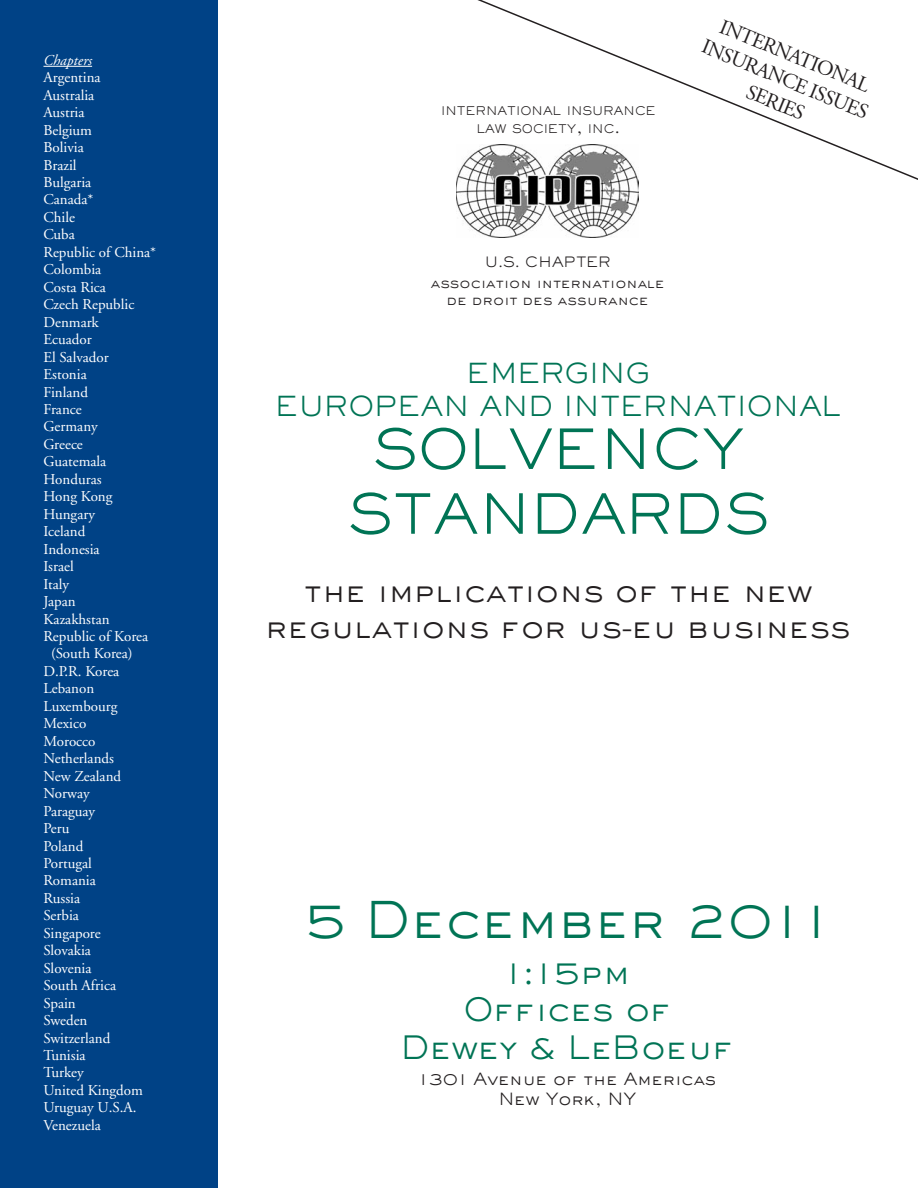
<style>
.page{position:relative;width:918px;height:1188px;background:#fff}
.page>*{position:absolute;margin:0;border:0;box-sizing:border-box;transform-origin:0 0}
.t1{font:300 54px/64.8px "AT Sackers Gothic";color:#007455;text-align:center}
.t2{font:300 49.5px "AT Sackers Gothic";color:#007455}
.t3{font:300 31.5px/37.8px "AT Sackers Gothic";color:#007455;text-align:center}
.t4{font:300 30px/36px "AT Sackers Gothic";color:#231f20;text-align:center}
.t5{font:300 27px/32.4px "AT Sackers Gothic";color:#007455;text-align:center}
.t6{font:21px/25.2px "Adobe Garamond";color:#231f20;text-align:center}
.t7{font:300 16.5px/19.8px "AT Sackers Gothic";color:#231f20;text-align:center}
.t8{font:15px "Adobe Garamond";color:#fff}
.t9{font:italic 15px "Adobe Garamond";color:#fff}
.t10{font:300 13.95px/20.5px "AT Sackers Gothic";color:#231f20;text-align:center}
.t11{font:300 11.7px/18.6px "AT Sackers Gothic";color:#231f20;text-align:center}
.s1{font-size:15.6px}
</style>
<div class="page">
<img style="left:456px;top:177px;width:182px;height:60px">
<div style="left:0;top:0;width:218px;height:1188px;background:#004286"></div>
<hr style="left:44px;top:66px;width:48px;height:1px;background:#fff">
<svg style="left:457px;top:0;width:461px;height:188px"></svg>
<p class="t9" style="left:44px;top:54px;width:50px">Chapters</p>
<p class="t8" style="left:44px;top:71px;width:59px">Argentina</p>
<p class="t8" style="left:44px;top:89px;width:52px">Australia</p>
<p class="t8" style="left:44px;top:106px;width:43px">Austria</p>
<p class="t8" style="left:44px;top:124px;width:50px">Belgium</p>
<p class="t8" style="left:44px;top:141px;width:42px">Bolivia</p>
<p class="t8" style="left:44px;top:159px;width:35px">Brazil</p>
<p class="t8" style="left:44px;top:176px;width:49px">Bulgaria</p>
<p class="t8" style="left:44px;top:194px;width:52px">Canada*</p>
<p class="t8" style="left:44px;top:211px;width:33px">Chile</p>
<p class="t8" style="left:44px;top:229px;width:33px">Cuba</p>
<p class="t8" style="left:44px;top:246px;width:114px">Republic of China*</p>
<p class="t8" style="left:44px;top:264px;width:59px">Colombia</p>
<p class="t8" style="left:44px;top:281px;width:64px">Costa Rica</p>
<p class="t8" style="left:44px;top:298px;width:92px">Czech Republic</p>
<p class="t8" style="left:44px;top:316px;width:57px">Denmark</p>
<p class="t8" style="left:44px;top:333px;width:50px">Ecuador</p>
<p class="t8" style="left:44px;top:351px;width:67px">El Salvador</p>
<p class="t8" style="left:44px;top:368px;width:45px">Estonia</p>
<p class="t8" style="left:44px;top:386px;width:46px">Finland</p>
<p class="t8" style="left:44px;top:403px;width:40px">France</p>
<p class="t8" style="left:44px;top:421px;width:56px">Germany</p>
<p class="t8" style="left:44px;top:438px;width:41px">Greece</p>
<p class="t8" style="left:44px;top:456px;width:64px">Guatemala</p>
<p class="t8" style="left:44px;top:473px;width:60px">Honduras</p>
<p class="t8" style="left:44px;top:491px;width:71px">Hong Kong</p>
<p class="t8" style="left:44px;top:508px;width:53px">Hungary</p>
<p class="t8" style="left:44px;top:525px;width:43px">Iceland</p>
<p class="t8" style="left:44px;top:543px;width:58px">Indonesia</p>
<p class="t8" style="left:44px;top:560px;width:32px">Israel</p>
<p class="t8" style="left:44px;top:578px;width:27px">Italy</p>
<p class="t8" style="left:44px;top:595px;width:34px">Japan</p>
<p class="t8" style="left:44px;top:613px;width:68px">Kazakhstan</p>
<p class="t8" style="left:44px;top:630px;width:106px">Republic of Korea</p>
<p class="t8" style="left:51px;top:648px;width:83px">(South Korea)</p>
<p class="t8" style="left:44px;top:665px;width:77px">D.P.R. Korea</p>
<p class="t8" style="left:44px;top:683px;width:52px">Lebanon</p>
<p class="t8" style="left:44px;top:700px;width:75px">Luxembourg</p>
<p class="t8" style="left:44px;top:717px;width:44px">Mexico</p>
<p class="t8" style="left:44px;top:735px;width:54px">Morocco</p>
<p class="t8" style="left:44px;top:752px;width:72px">Netherlands</p>
<p class="t8" style="left:44px;top:770px;width:79px">New Zealand</p>
<p class="t8" style="left:44px;top:787px;width:48px">Norway</p>
<p class="t8" style="left:44px;top:805px;width:53px">Paraguay</p>
<p class="t8" style="left:44px;top:822px;width:28px">Peru</p>
<p class="t8" style="left:44px;top:840px;width:41px">Poland</p>
<p class="t8" style="left:44px;top:857px;width:50px">Portugal</p>
<p class="t8" style="left:44px;top:875px;width:54px">Romania</p>
<p class="t8" style="left:44px;top:892px;width:38px">Russia</p>
<p class="t8" style="left:44px;top:910px;width:37px">Serbia</p>
<p class="t8" style="left:44px;top:927px;width:59px">Singapore</p>
<p class="t8" style="left:44px;top:944px;width:49px">Slovakia</p>
<p class="t8" style="left:44px;top:962px;width:49px">Slovenia</p>
<p class="t8" style="left:44px;top:979px;width:74px">South Africa</p>
<p class="t8" style="left:44px;top:997px;width:34px">Spain</p>
<p class="t8" style="left:44px;top:1014px;width:46px">Sweden</p>
<p class="t8" style="left:44px;top:1032px;width:68px">Switzerland</p>
<p class="t8" style="left:44px;top:1049px;width:44px">Tunisia</p>
<p class="t8" style="left:44px;top:1067px;width:42px">Turkey</p>
<p class="t8" style="left:44px;top:1084px;width:101px">United Kingdom</p>
<p class="t8" style="left:44px;top:1102px;width:95px">Uruguay U.S.A.</p>
<p class="t8" style="left:44px;top:1119px;width:59px">Venezuela</p>
<p class="t11" style="left:441px;top:101px;width:216px">INTERNATIONAL INSURANCE<br>LAW SOCIETY<span class="s1">,</span> INC<span class="s1">.</span></p>
<h3 class="t6" style="left:716px;top:12px;width:179px;rotate:22deg">INTERNATIONAL<br>INSURANCE ISSUES<br>SERIES</h3>
<p class="t10" style="left:431px;top:252px;width:236px">U.S. CHAPTER<br>association internationale</p>
<p class="t10" style="left:447px;top:290px;width:203px">de droit des assurance</p>
<h3 class="t5" style="left:275px;top:358px;width:567px">EMERGING<br>EUROPEAN AND INTERNATIONAL</h3>
<h1 class="t1" style="left:348px;top:418px;width:423px">SOLVENCY<br>STANDARDS</h1>
<h3 class="t4" style="left:266px;top:573px;width:586px">the implications of the new regulations for us-eu business</h3>
<h2 class="t2" style="left:304px;top:892px;width:529px">5 December 2011</h2>
<h3 class="t3" style="left:401px;top:954px;width:334px">1:15pm<br>Offices of<br>Dewey &amp; LeBoeuf</h3>
<p class="t7" style="left:419px;top:1070px;width:299px">1301 Avenue of the Americas<br>New York, NY</p>
</div>
